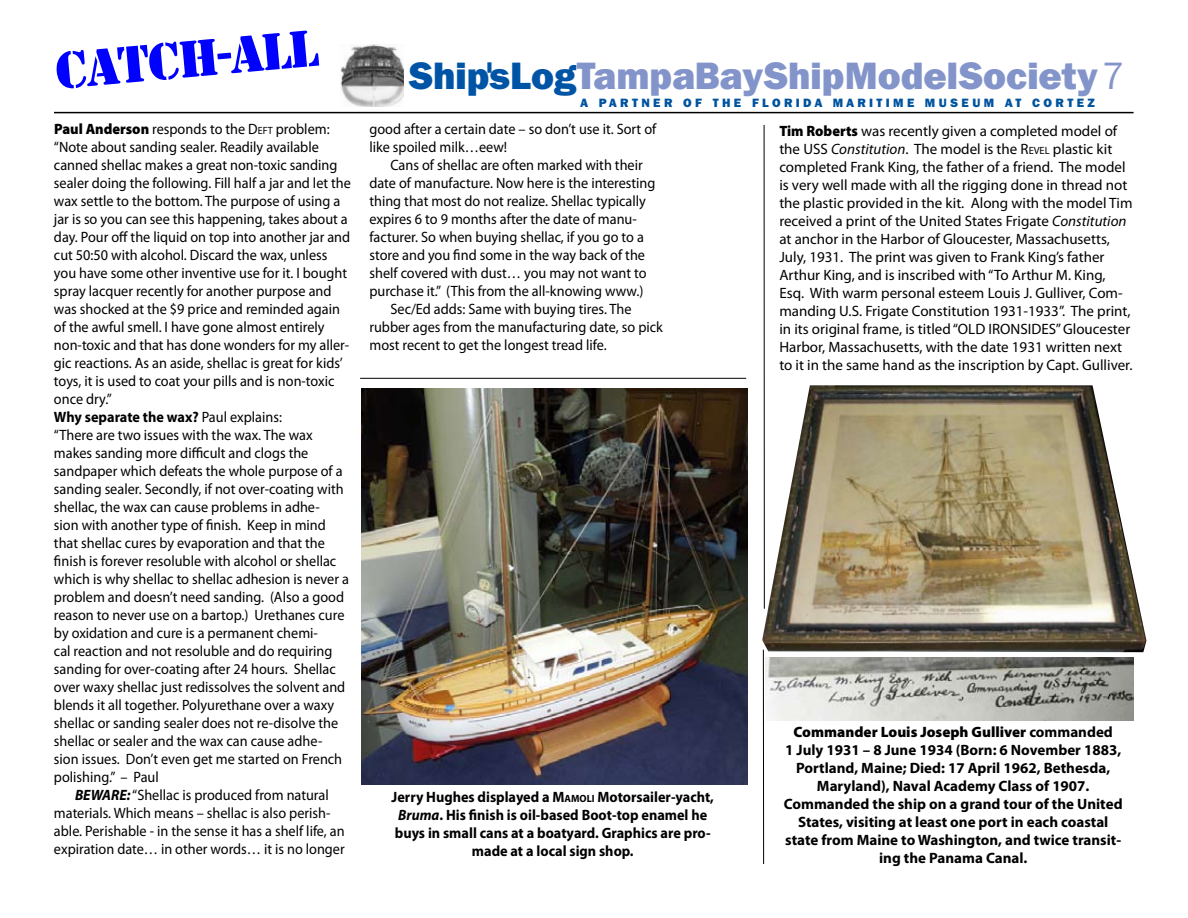
<style>
.page{position:relative;width:1188px;height:918px;background:#fff}
.page>*{position:absolute;margin:0;border:0;box-sizing:border-box;transform-origin:0 0}
.t1{font:54px "Stencil";color:#00f}
.t2{font:800 37.95px "Franklin Gothic IT Cby BT";color:#8394ca}
.t3{font:15px/18px "Myriad Pro";color:#000;scale:.95 1}
.t4{font:15px/18px "Myriad Pro";color:#000}
.t5{font:700 15px/18px "Myriad Pro";color:#000;text-align:center}
.t6{font:700 15px/18px "Myriad Pro";color:#000;text-align:center;scale:.95 1}
.t7{font:800 12px "Franklin Gothic IT Cby BT";letter-spacing:.28em;color:#00539f}
.s1{font-weight:900}
.s2{font-style:inherit}
.s3{font-size:10.5px}
.s4{font-weight:700}
.s5{font-weight:700;font-style:italic}
.s6{color:#0054a6}
.s7{font-weight:400}
.s8{font-style:italic}
</style>
<div class="page">
<hr style="left:54px;top:112px;width:1080px;height:1px;background:#000">
<img style="left:340px;top:45px;width:64px;height:61px">
<hr style="left:360px;top:378px;width:386px;height:1px;background:#000">
<img style="left:361px;top:388px;width:387px;height:397px">
<img style="left:762px;top:385px;width:384px;height:267px">
<img style="left:765px;top:657px;width:369px;height:64px">
<hr style="left:763px;top:650px;width:1px;height:214px;background:#000">
<hr style="left:764px;top:125px;width:1px;height:484px;background:#000">
<h1 class="t1" style="left:53px;top:40px;width:265px;rotate:-5deg">CATCH-ALL</h1>
<p class="t3" style="left:54px;top:120px;width:314px"><span class="s1">Paul Anderson</span> responds to the <span class="s2">D</span> <span class="s3">EFT</span> problem: “Note about sanding sealer. Readily available canned shellac makes a great non-toxic sanding sealer doing the following. Fill half a jar and let the wax settle to the bottom. The purpose of using a jar is so you can see this happening, takes about a day. Pour off the liquid on top into another jar and cut 50:50 with alcohol. Discard the wax, unless you have some other inventive use for it. I bought spray lacquer recently for another purpose and was shocked at the $9 price and reminded again of the awful smell. I have gone almost entirely non-toxic and that has done wonders for my aller&shy;gic reactions. As an aside, shellac is great for kids’ toys, it is used to coat your pills and is non-toxic once dry.”<br><span class="s4">Why separate the wax?</span> Paul explains:<br>“There are two issues with the wax. The wax makes sanding more difficult and clogs the sandpaper which defeats the whole purpose of a sanding sealer. Secondly, if not over-coating with shellac, the wax can cause problems in adhe-<br>sion with another type of finish. Keep in mind that shellac cures by evaporation and that the finish is forever resoluble with alcohol or shellac which is why shellac to shellac adhesion is never a problem and doesn’t need sanding. (Also a good reason to never use on a bartop.) Urethanes cure by oxidation and cure is a permanent chemi-<br>cal reaction and not resoluble and do requiring sanding for over-coating after 24 hours. Shellac over waxy shellac just redissolves the solvent and blends it all together. Polyurethane over a waxy shellac or sanding sealer does not re-disolve the shellac or sealer and the wax can cause adhe-<br>sion issues. Don’t even get me started on French polishing.” – Paul</p>
<p class="t3" style="left:54px;top:786px;width:308px;text-indent:21px"><span class="s5">BEWARE:</span> “Shellac is produced from natural materials. Which means – shellac is also perish&shy;able. Perishable - in the sense it has a shelf life, an expiration date… in other words… it is no longer</p>
<h2 class="t2" style="left:408px;top:52px;width:717px"><span class="s6">Ship'sLog</span>TampaBayShipModelSociety<span class="s7">7</span></h2>
<p class="t7" style="left:580px;top:95px;width:516px">A PARTNER OF THE FLORIDA MARITIME MUSEUM AT CORTEZ</p>
<p class="t3" style="left:369px;top:120px;width:303px">good after a certain date – so don’t use it. Sort of like spoiled milk…eew!</p>
<p class="t3" style="left:390px;top:156px;width:267px">Cans of shellac are often marked with their</p>
<p class="t3" style="left:369px;top:174px;width:303px">date of manufacture. Now here is the interesting</p>
<p class="t3" style="left:369px;top:192px;width:292px">thing that most do not realize. Shellac typically</p>
<p class="t3" style="left:369px;top:210px;width:283px">expires 6 to 9 months after the date of manu-</p>
<p class="t3" style="left:369px;top:228px;width:290px">facturer. So when buying shellac, if you go to a</p>
<p class="t3" style="left:369px;top:246px;width:292px">store and you find some in the way back of the</p>
<p class="t3" style="left:369px;top:264px;width:293px">shelf covered with dust… you may not want to</p>
<p class="t3" style="left:369px;top:282px;width:290px">purchase it.” (This from the all-knowing www.)</p>
<p class="t3" style="left:390px;top:300px;width:255px">Sec/Ed adds: Same with buying tires. The</p>
<p class="t3" style="left:369px;top:318px;width:310px">rubber ages from the manufacturing date, so pick</p>
<p class="t3" style="left:369px;top:336px;width:251px">most recent to get the longest tread life.</p>
<p class="t4" style="left:779px;top:122px;width:355px"><span class="s1">Tim Roberts</span> was recently given a completed model of the USS <span class="s8">Constitution</span>. The model is the <span class="s2">R</span><span class="s3">EVEL</span> plastic kit completed Frank King, the father of a friend. The model is very well made with all the rigging done in thread not the plastic provided in the kit. Along with the model Tim received a print of the United States Frigate <span class="s8">Constitution </span>at anchor in the Harbor of Gloucester, Massachusetts, July, 1931. The print was given to Frank King’s father Arthur King, and is inscribed with “To Arthur M. King, Esq. With warm personal esteem Louis J. Gulliver, Com&shy;manding U.S. Frigate Constitution 1931-1933”. The print, in its original frame, is titled “OLD IRONSIDES” Gloucester Harbor, Massachusetts, with the date 1931 written next to it in the same hand as the inscription by Capt. Gulliver.</p>
<p class="t6" style="left:392px;top:788px;width:341px">Jerry Hughes displayed a <span class="s2">M</span><span class="s3">AMOLI</span> Motorsailer-yacht, <span class="s8">Bruma</span>. His finish is oil-based Boot-top enamel he buys in small cans at a boatyard. Graphics are pro&shy;made at a local sign shop.</p>
<p class="t5" style="left:784px;top:723px;width:340px"><span class="s1">Commander Louis Joseph Gulliver</span> commanded<br>1 July 1931 – 8 June 1934 (Born: 6 November 1883, Portland, Maine; Died: 17 April 1962, Bethesda, Maryland), Naval Academy Class of 1907.<br>Commanded the ship on a grand tour of the United States, visiting at least one port in each coastal state from Maine to Washington, and twice transit&shy;ing the Panama Canal.</p>
</div>
